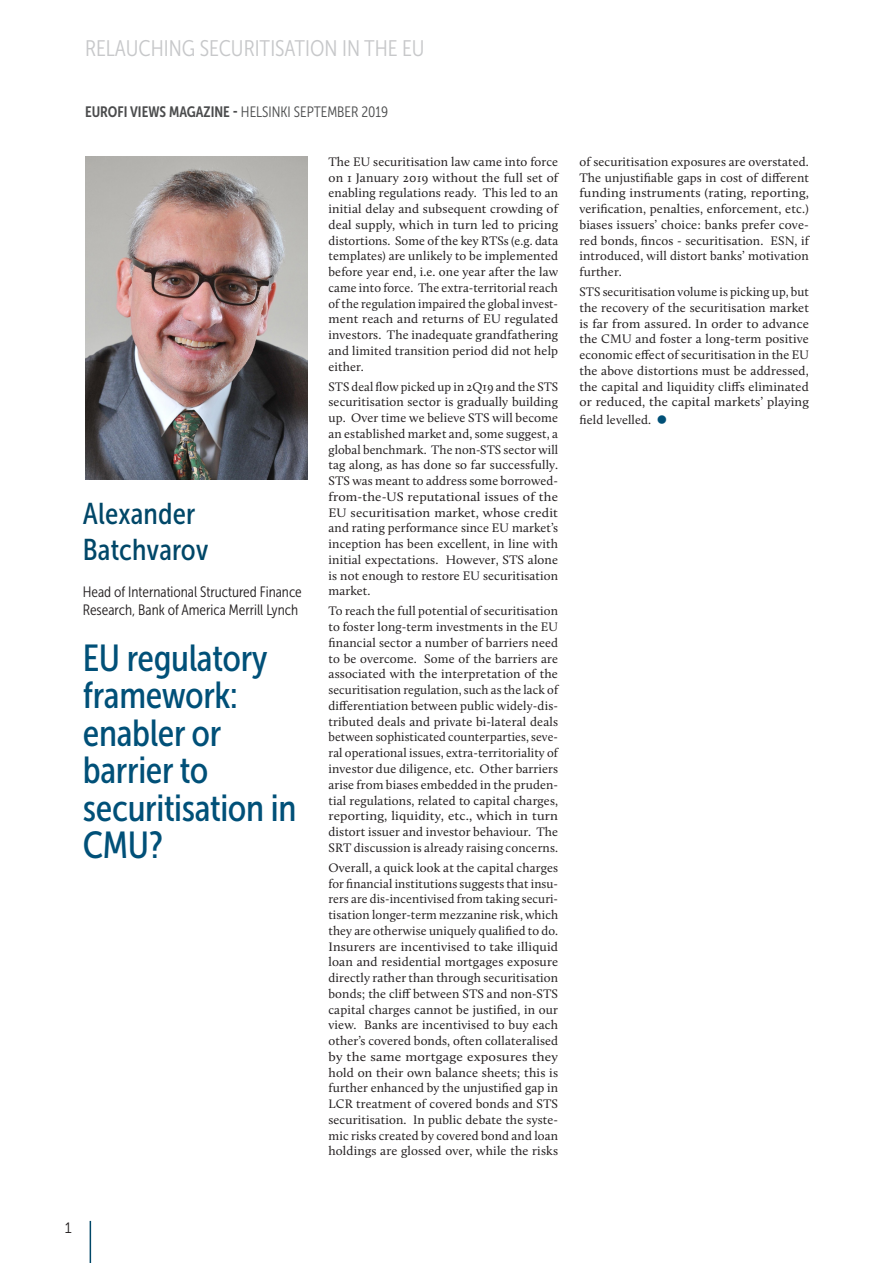
<style>
.page{position:relative;width:893px;height:1263px;background:#fff}
.page>*{position:absolute;margin:0;border:0;box-sizing:border-box;transform-origin:0 0}
.t1{font:37.5px/37.5px "Museo Sans Cond 500";letter-spacing:-.01em;color:#005078}
.BODY_TEXT{font:30px/36px "Museo Sans Cond 500";letter-spacing:.005em;color:#004768}
.t2{font:22.5px "Museo Sans Cond 300";color:#c7c8ca}
.BODY_TEXT-2{font:15px/18px "Museo Sans Cond 300";color:#231f20}
.t3{font:15px "Museo Sans Cond 300";color:#4b4c4d}
.BULLETS{font:15px "Museo Sans 300";color:#231f20}
.BODY_TEXT-3{font:12.75px/15.8px "Calluna";letter-spacing:.01em;color:#231f20;text-align:justify}
.s1{font-family:"Museo Sans Cond 700"}
</style>
<div class="page">
<img style="left:85px;top:156px;width:222px;height:323px">
<hr style="left:90px;top:1221px;width:1px;height:42px;background:#004768">
<p class="t2" style="left:85px;top:36px;width:341px">RELAUCHING SECURITISATION IN THE EU</p>
<p class="t3" style="left:85px;top:103px;width:305px"><span class="s1">EUROFI VIEWS MAGAZINE -</span> HELSINKI SEPTEMBER 2019</p>
<p class="BODY_TEXT" style="left:83px;top:496px;width:127px">Alexander<br>Batchvarov</p>
<p class="BODY_TEXT-2" style="left:83px;top:583px;width:220px">Head of International Structured Finance<br>Research, Bank of America Merrill Lynch</p>
<p class="t1" style="left:83px;top:639px;width:215px">EU regulatory framework: enabler or barrier to securitisation in<br>CMU?</p>
<p class="BODY_TEXT-3" style="left:328px;top:154px;width:231px">The EU securitisation law came into force on 1 January 2019 without the full set of enabling regulations ready. This led to an initial delay and subsequent crowding of deal supply, which in turn led to pricing distortions. Some of the key RTSs (e.g. data templates) are unlikely to be implemented before year end, i.e. one year after the law came into force. The extra-territorial reach of the regulation impaired the global invest&shy;ment reach and returns of EU regulated investors. The inadequate grandfathering and limited transition period did not help either.</p>
<p class="BODY_TEXT-3" style="left:328px;top:378px;width:231px">STS deal flow picked up in 2Q19 and the STS securitisation sector is gradually building up. Over time we believe STS will become an established market and, some suggest, a global benchmark. The non-STS sector will tag along, as has done so far successfully.<br>STS was meant to address some borrowed&shy;from-the-US reputational issues of the EU securitisation market, whose credit and rating performance since EU market’s inception has been excellent, in line with initial expectations. However, STS alone is not enough to restore EU securitisation market.</p>
<p class="BODY_TEXT-3" style="left:328px;top:603px;width:231px">To reach the full potential of securitisation to foster long-term investments in the EU financial sector a number of barriers need to be overcome. Some of the barriers are associated with the interpretation of the securitisation regulation, such as the lack of differentiation between public widely-dis&shy;tributed deals and private bi-lateral deals between sophisticated counterparties, seve&shy;ral operational issues, extra-territoriality of investor due diligence, etc. Other barriers arise from biases embedded in the pruden&shy;tial regulations, related to capital charges, reporting, liquidity, etc., which in turn distort issuer and investor behaviour. The SRT discussion is already raising concerns.</p>
<p class="BODY_TEXT-3" style="left:328px;top:859px;width:231px">Overall, a quick look at the capital charges for financial institutions suggests that insu&shy;rers are dis-incentivised from taking securi&shy;tisation longer-term mezzanine risk, which they are otherwise uniquely qualified to do.<br>Insurers are incentivised to take illiquid loan and residential mortgages exposure directly rather than through securitisation bonds; the cliff between STS and non-STS capital charges cannot be justified, in our view. Banks are incentivised to buy each other’s covered bonds, often collateralised by the same mortgage exposures they hold on their own balance sheets; this is further enhanced by the unjustified gap in LCR treatment of covered bonds and STS securitisation. In public debate the syste&shy;mic risks created by covered bond and loan holdings are glossed over, while the risks</p>
<p class="BODY_TEXT-3" style="left:579px;top:154px;width:231px">of securitisation exposures are overstated.<br>The unjustifiable gaps in cost of different funding instruments (rating, reporting, verification, penalties, enforcement, etc.) biases issuers’ choice: banks prefer cove&shy;red bonds, fincos - securitisation. ESN, if introduced, will distort banks’ motivation further.</p>
<p class="BODY_TEXT-3" style="left:579px;top:284px;width:231px">STS securitisation volume is picking up, but the recovery of the securitisation market is far from assured. In order to advance the CMU and foster a long-term positive economic effect of securitisation in the EU the above distortions must be addressed, the capital and liquidity cliffs eliminated or reduced, the capital markets’ playing</p>
<p class="BODY_TEXT-3" style="left:579px;top:412px;width:73px">field levelled.</p>
<p class="BULLETS" style="left:65px;top:1220px;width:8px">1</p>
</div>
